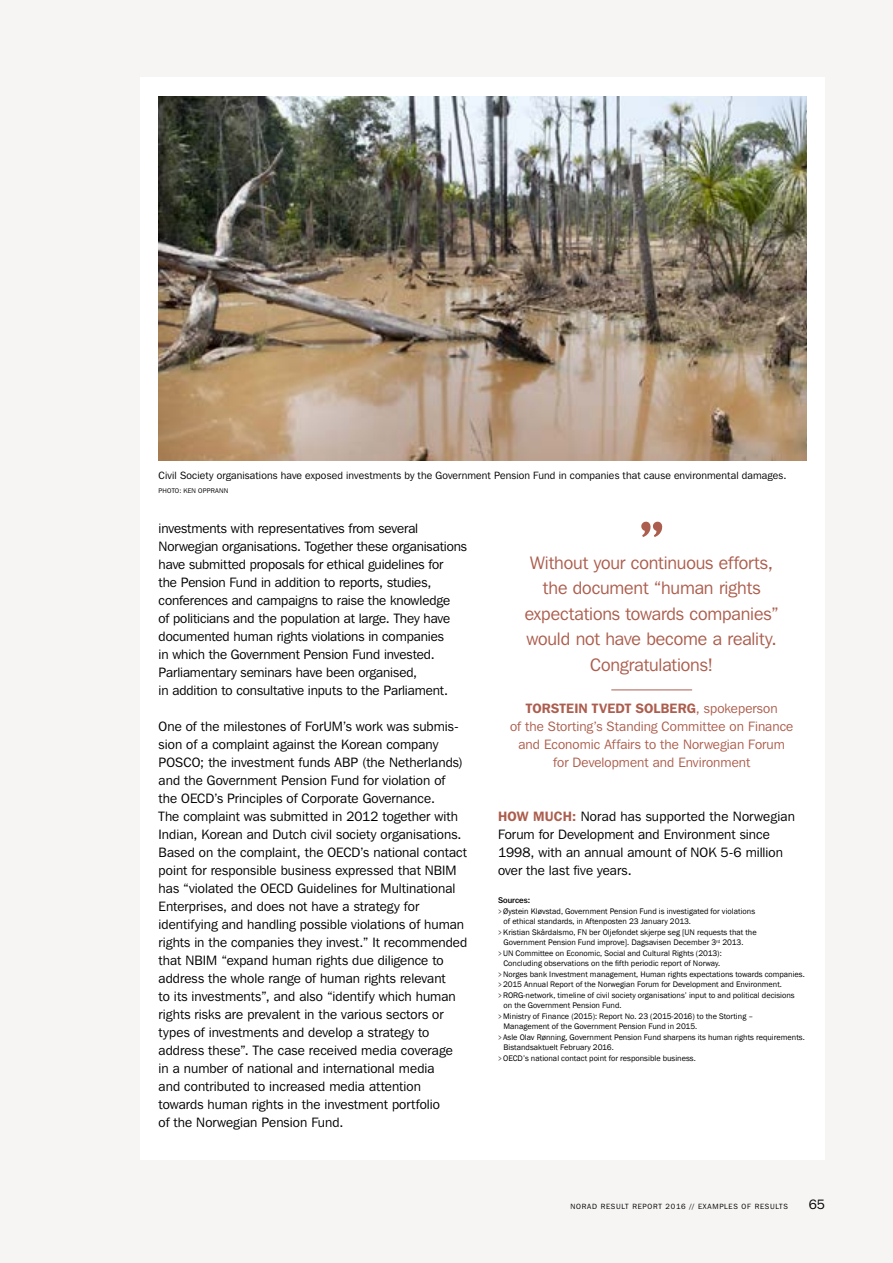
<style>
.page{position:relative;width:893px;height:1263px;background:#f6f5f4}
.page>*{position:absolute;margin:0;border:0;box-sizing:border-box;transform-origin:0 0}
.t1{font:18px/25.5px "Franklin Gothic IT Cby BT";letter-spacing:-.005em;color:#ac5e4e;text-align:center}
.t2{font:13.5px/18px "Franklin Gothic IT Cby BT";letter-spacing:.005em;color:#000}
.t3{font:13.5px/18px "Franklin Gothic IT Cby BT";letter-spacing:.005em;color:#ac5e4e;text-align:center}
.t4{font:10.5px "Franklin Gothic IT Cby BT";letter-spacing:.015em;color:#000}
.t5{font:8.25px "Franklin Gothic";color:#000}
.t6{font:500 8.25px "Franklin Gothic IT Cby BT";color:#000}
.t7{font:7.5px "Franklin Gothic IT Cby BT";letter-spacing:.1em;color:#000}
.t8{font:6.75px "Franklin Gothic IT Cby BT";letter-spacing:.025em;color:#000}
.s1{font-weight:600}
.s2{font-weight:600;color:#ac5e4e}
.s3{font-family:"Franklin Gothic IT Cby BT"}
</style>
<div class="page">
<div style="left:140px;top:78px;width:685px;height:1082px;background:#fff"></div>
<img style="left:159px;top:96px;width:648px;height:365px">
<svg style="left:641px;top:521px;width:22px;height:16px"></svg>
<hr style="left:611px;top:689px;width:81px;height:1px;background:#ac5e4e">
<p class="t4" style="left:159px;top:469px;width:629px">Civil Society organisations have exposed investments by the Government Pension Fund in companies that cause environmental damages.</p>
<p class="t8" style="left:159px;top:487px;width:71px">PHOTO: KEN OPPRANN</p>
<p class="t2" style="left:159px;top:519px;width:310px">investments with representatives from several Norwegian organisations. Together these organisations have submitted proposals for ethical guidelines for<br>the Pension Fund in addition to reports, studies, conferences and campaigns to raise the knowledge<br>of politicians and the population at large. They have documented human rights violations in companies<br>in which the Government Pension Fund invested.<br>Parliamentary seminars have been organised,<br>in addition to consultative inputs to the Parliament.</p>
<p class="t2" style="left:159px;top:717px;width:310px">One of the milestones of ForUM’s work was submis&shy;sion of a complaint against the Korean company POSCO; the investment funds ABP (the Netherlands) and the Government Pension Fund for violation of the OECD’s Principles of Corporate Governance.<br>The complaint was submitted in 2012 together with Indian, Korean and Dutch civil society organisations.<br>Based on the complaint, the OECD’s national contact point for responsible business expressed that NBIM has “violated the OECD Guidelines for Multinational Enterprises, and does not have a strategy for identifying and handling possible violations of human rights in the companies they invest.” It recommended that NBIM “expand human rights due diligence to address the whole range of human rights relevant<br>to its investments”, and also “identify which human rights risks are prevalent in the various sectors or types of investments and develop a strategy to address these”. The case received media coverage<br>in a number of national and international media<br>and contributed to increased media attention towards human rights in the investment portfolio<br>of the Norwegian Pension Fund.</p>
<h1 class="t1" style="left:525px;top:549px;width:255px">Without your continuous efforts, the document “human rights expectations towards companies” would not have become a reality.<br>Congratulations!</h1>
<p class="t3" style="left:510px;top:699px;width:285px"><span class="s1">TORSTEIN TVEDT SOLBERG</span>, spokeperson<br>of the Storting’s Standing Committee on Finance and Economic Affairs to the Norwegian Forum for Development and Environment</p>
<p class="t2" style="left:498px;top:807px;width:299px"><span class="s2">HOW MUCH:</span> Norad has supported the Norwegian Forum for Development and Environment since 1998, with an annual amount of NOK 5-6 million over the last five years.</p>
<p class="t6" style="left:498px;top:895px;width:34px">Sources:</p>
<p class="t5" style="left:498px;top:906px;width:259px"><span class="s3">&gt;</span> Øystein Kløvstad, Government Pension Fund is investigated for violations</p>
<p class="t5" style="left:504px;top:916px;width:189px">of ethical standards, in Aftenposten 23 January 2013.</p>
<p class="t5" style="left:498px;top:927px;width:260px"><span class="s3">&gt;</span> Kristian Skårdalsmo, FN ber Oljefondet skjerpe seg [UN requests that the</p>
<p class="t5" style="left:504px;top:937px;width:241px">Government Pension Fund improve]. Dagsavisen December 3<sup>rd</sup> 2013.</p>
<p class="t5" style="left:498px;top:948px;width:225px"><span class="s3">&gt;</span> UN Committee on Economic, Social and Cultural Rights (2013):</p>
<p class="t5" style="left:504px;top:958px;width:218px">Concluding observations on the fifth periodic report of Norway.</p>
<p class="t5" style="left:498px;top:969px;width:308px"><span class="s3">&gt;</span> Norges bank Investment management, Human rights expectations towards companies.</p>
<p class="t5" style="left:498px;top:979px;width:285px"><span class="s3">&gt;</span> 2015 Annual Report of the Norwegian Forum for Development and Environment.</p>
<p class="t5" style="left:498px;top:990px;width:298px"><span class="s3">&gt;</span> RORG-network, timeline of civil society organisations’ input to and political decisions</p>
<p class="t5" style="left:504px;top:1000px;width:119px">on the Government Pension Fund.</p>
<p class="t5" style="left:498px;top:1011px;width:257px"><span class="s3">&gt;</span> Ministry of Finance (2015): Report No. 23 (2015-2016) to the Storting –</p>
<p class="t5" style="left:504px;top:1021px;width:195px">Management of the Government Pension Fund in 2015.</p>
<p class="t5" style="left:498px;top:1032px;width:308px"><span class="s3">&gt;</span> Asle Olav Rønning, Government Pension Fund sharpens its human rights requirements.</p>
<p class="t5" style="left:504px;top:1042px;width:112px">Bistandsaktuelt February 2016.</p>
<p class="t5" style="left:498px;top:1053px;width:199px"><span class="s3">&gt;</span> OECD’s national contact point for responsible business.</p>
<p class="t7" style="left:571px;top:1202px;width:219px">NORAD RESULT REPORT 2016 // EXAMPLES OF RESULTS</p>
<p class="t2" style="left:809px;top:1195px;width:18px">65</p>
</div>
